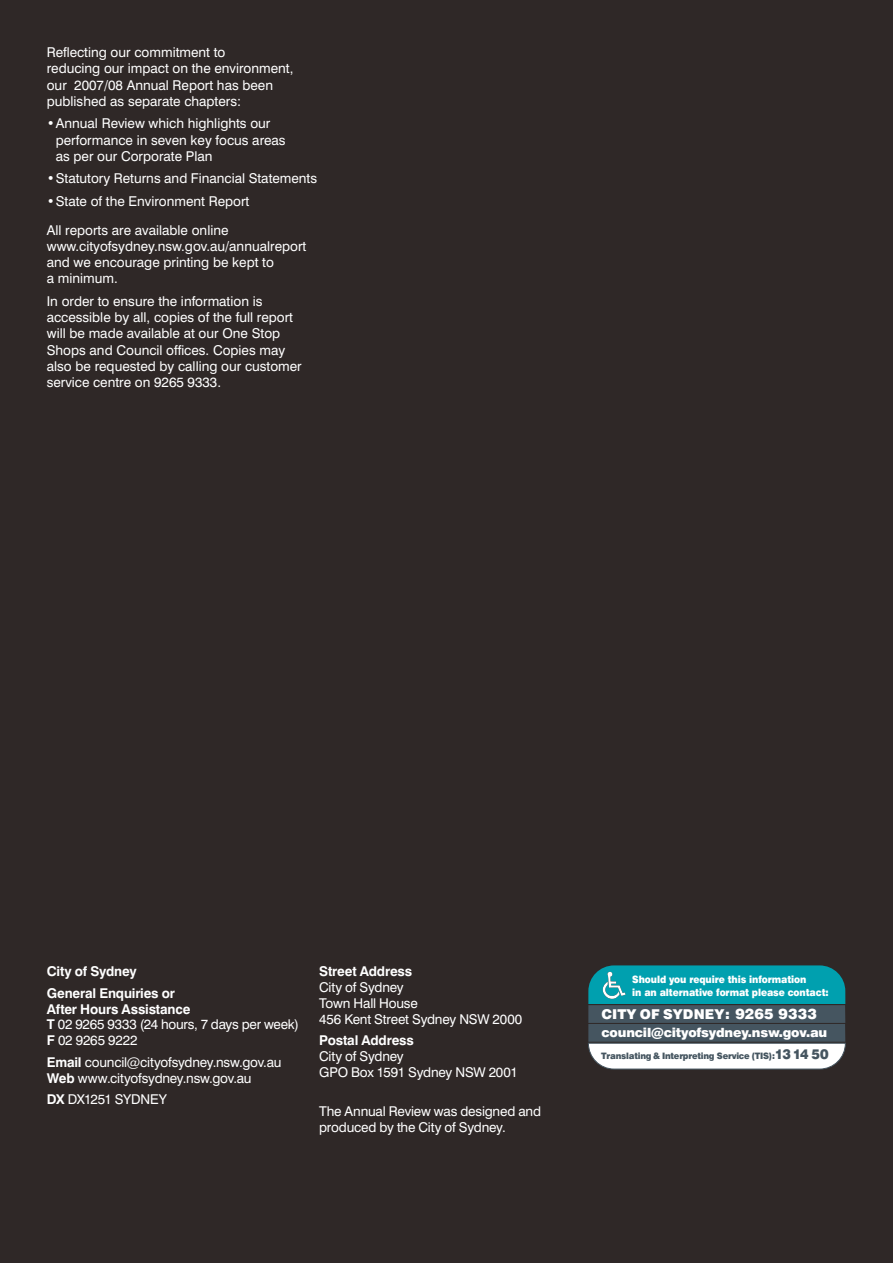
<style>
.page{position:relative;width:893px;height:1263px;background:#2f2827}
.page>*{position:absolute;margin:0;border:0;box-sizing:border-box;transform-origin:0 0}
.t1{font:13.5px/16.2px "Swiss 721 BT";color:#fff}
.t2{font:700 13.5px/21.6px "Swiss 721 BT";letter-spacing:-.015em;color:#fff}
.t3{font:900 13.5px "Swiss 721 BT";letter-spacing:.01em;color:#fff}
.t4{font:13.5px "Swiss 721 BT";letter-spacing:-.02em;color:#fff}
.t5{font:900 12.75px "Swiss 721 BT";letter-spacing:-.015em;color:#fff}
.t6{font:900 10.2px/12.8px "Swiss 721 BT";letter-spacing:-.01em;color:#fff;scale:.9 1}
.t7{font:900 8.85px "Swiss 721 BT";letter-spacing:-.025em;color:#455560;scale:.94 1}
.s1{font-weight:700}
.s2{font-size:14.4px}
.s3{font-size:13.65px}
</style>
<div class="page">
<svg style="left:588px;top:1043px;width:258px;height:26px;background:#ececed"></svg>
<div style="left:588px;top:1005px;width:257px;height:18px;background:#455560"></div>
<div style="left:588px;top:1024px;width:257px;height:18px;background:#455560"></div>
<svg style="left:588px;top:965px;width:257px;height:39px;background:#069caa"></svg>
<p class="t1" style="left:47px;top:44px;width:248px">Reflecting our commitment to<br>reducing our impact on the environment, our 2007/08 Annual Report has been published as separate chapters:</p>
<p class="t1" style="left:56px;top:115px;width:231px;text-indent:-9px">• Annual Review which highlights our performance in seven key focus areas as per our Corporate Plan</p>
<p class="t1" style="left:47px;top:170px;width:272px">• Statutory Returns and Financial Statements</p>
<p class="t1" style="left:47px;top:187px;width:204px;line-height:28.7px">• State of the Environment Report<br>All reports are available online</p>
<p class="t1" style="left:47px;top:238px;width:261px">www.cityofsydney.nsw.gov.au/annualreport and we encourage printing be kept to<br>a minimum.</p>
<p class="t1" style="left:47px;top:293px;width:256px">In order to ensure the information is accessible by all, copies of the full report will be made available at our One Stop Shops and Council offices. Copies may also be requested by calling our customer service centre on 9265 9333.</p>
<p class="t2" style="left:47px;top:960px;width:130px">City of Sydney<br>General Enquiries or</p>
<p class="t1" style="left:47px;top:1001px;width:254px;line-height:15.8px"><span class="s1">After Hours Assistance<br>T</span> 02 9265 9333 (24 hours, 7 days per week)<br><span class="s1">F</span> 02 9265 9222</p>
<p class="t1" style="left:47px;top:1054px;width:236px;line-height:15.8px"><span class="s1">Email</span> council@cityofsydney.nsw.gov.au<br><span class="s1">Web</span> www.cityofsydney.nsw.gov.au</p>
<p class="t4" style="left:47px;top:1091px;width:122px"><span class="s1">DX</span> DX1251 SYDNEY</p>
<p class="t2" style="left:319px;top:960px;width:94px">Street Address</p>
<p class="t1" style="left:319px;top:979px;width:205px;line-height:15.8px">City of Sydney<br>Town Hall House<br>456 Kent Street Sydney NSW 2000</p>
<p class="t2" style="left:319px;top:1029px;width:96px">Postal Address</p>
<p class="t1" style="left:319px;top:1048px;width:200px;line-height:15.8px">City of Sydney<br>GPO Box 1591 Sydney NSW 2001</p>
<p class="t1" style="left:319px;top:1103px;width:223px;line-height:15.8px">The Annual Review was designed and produced by the City of Sydney.</p>
<p class="t6" style="left:632px;top:973px;width:220px">Should you require this information<br>in an alternative format please contact:</p>
<p class="t3" style="left:601px;top:1006px;width:217px">CITY OF SYDNEY: <span class="s2">9265 9333</span></p>
<p class="t5" style="left:601px;top:1024px;width:227px">council@cityofsydney.nsw.gov.au</p>
<p class="t7" style="left:601px;top:1051px;width:243px">Translating &amp; Interpreting Service (TIS):<span class="s3">13 14 50</span></p>
</div>
